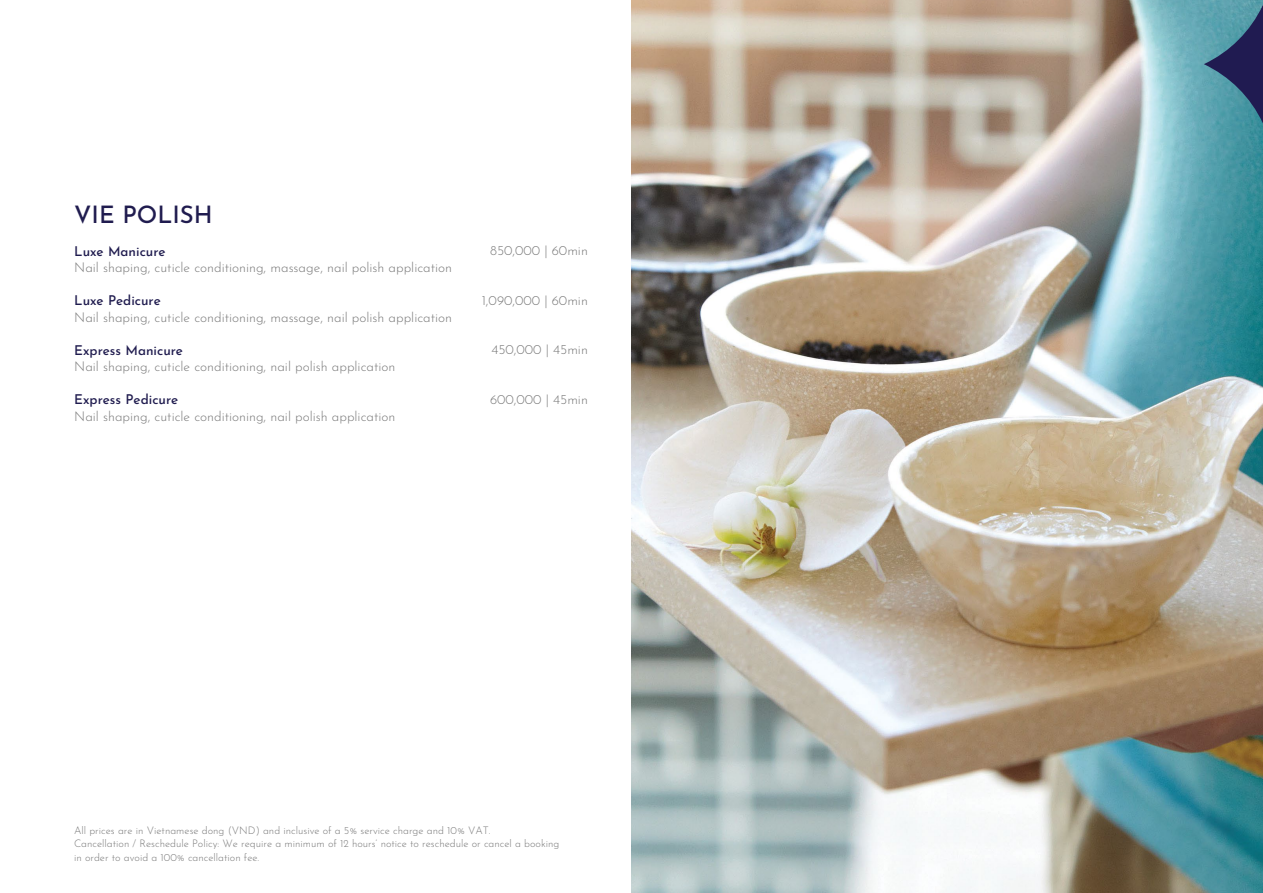
<style>
.page{position:relative;width:1263px;height:893px;background:#fff}
.page>*{position:absolute;margin:0;border:0;box-sizing:border-box;transform-origin:0 0}
.t1{font:100 24px "Josefin Sans";color:#201c4f}
.t2{font:100 13.5px "Josefin Sans";color:#787878}
.t3{font:100 13.5px "Josefin Sans";color:#201c4f}
.t4{font:100 10.5px/13.5px "Josefin Sans";color:#787878}
</style>
<div class="page">
<img style="left:632px;top:0;width:631px;height:892px">
<svg style="left:1204px;top:5px;width:58px;height:118px;background:#416d89"></svg>
<h1 class="t1" style="left:74px;top:196px;width:140px">VIE POLISH</h1>
<p class="t3" style="left:74px;top:241px;width:93px">Luxe Manicure</p>
<p class="t2" style="left:74px;top:257px;width:379px">Nail shaping, cuticle conditioning, massage, nail polish application</p>
<p class="t3" style="left:74px;top:290px;width:88px">Luxe Pedicure</p>
<p class="t2" style="left:74px;top:307px;width:379px">Nail shaping, cuticle conditioning, massage, nail polish application</p>
<p class="t3" style="left:74px;top:340px;width:110px">Express Manicure</p>
<p class="t2" style="left:74px;top:356px;width:323px">Nail shaping, cuticle conditioning, nail polish application</p>
<p class="t3" style="left:74px;top:389px;width:106px">Express Pedicure</p>
<p class="t2" style="left:74px;top:406px;width:323px">Nail shaping, cuticle conditioning, nail polish application</p>
<p class="t2" style="left:490px;top:240px;width:99px">850,000 | 60min</p>
<p class="t2" style="left:482px;top:290px;width:108px">1,090,000 | 60min</p>
<p class="t2" style="left:491px;top:339px;width:98px">450,000 | 45min</p>
<p class="t2" style="left:490px;top:389px;width:99px">600,000 | 45min</p>
<p class="t4" style="left:74px;top:823px;width:487px">All prices are in Vietnamese dong (VND) and inclusive of a 5% service charge and 10% VAT.<br>Cancellation / Reschedule Policy: We require a minimum of 12 hours’ notice to reschedule or cancel a booking in order to avoid a 100% cancellation fee.</p>
</div>
